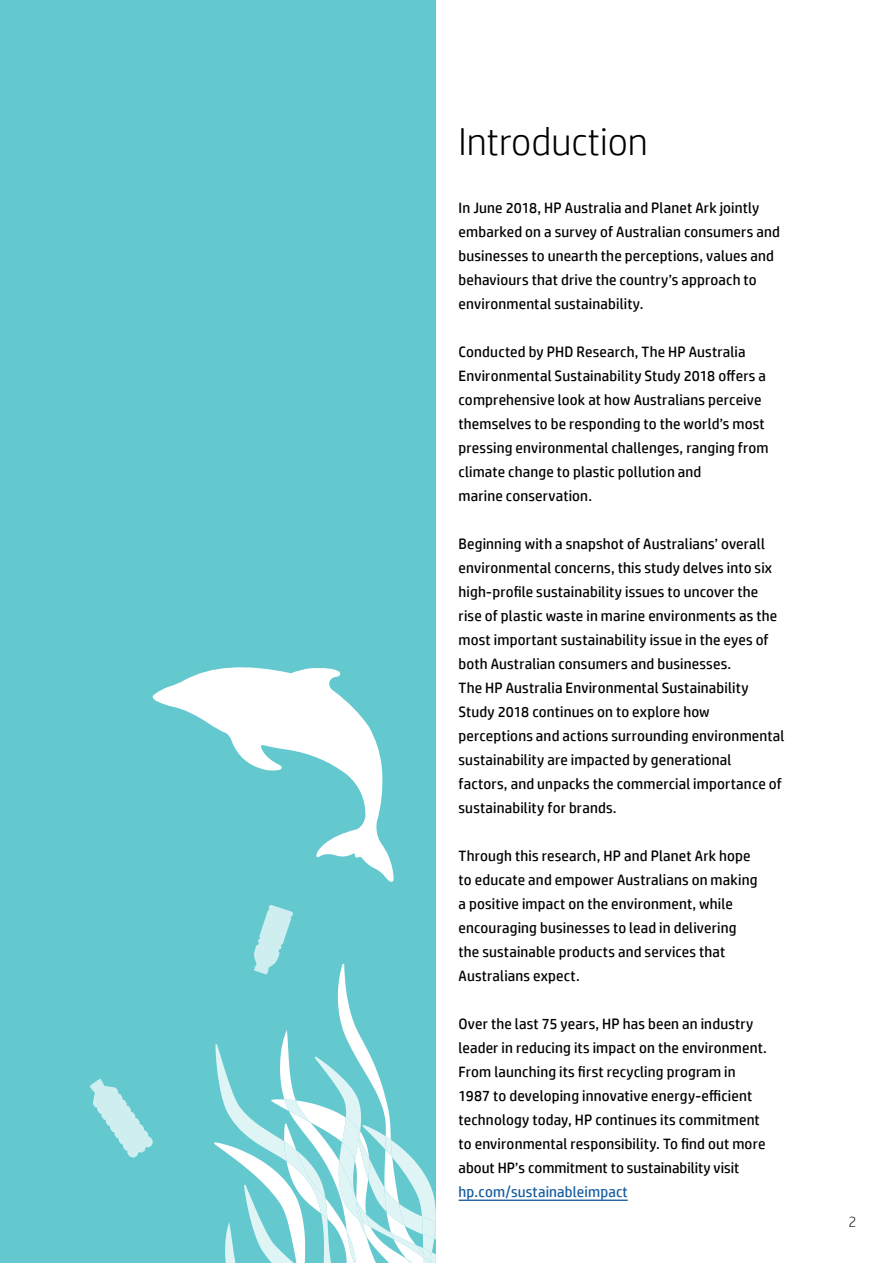
<style>
.page{position:relative;width:893px;height:1263px;background:#fff}
.page>*{position:absolute;margin:0;border:0;box-sizing:border-box;transform-origin:0 0}
.t1{font:300 39px "HP Simplified";color:#000}
.t2{font:15px/24px "HP Simplified";letter-spacing:.01em;color:#000}
.t3{font:300 15px "HP Simplified";color:#231f20}
.s1{color:#175d9e}
</style>
<div class="page">
<div style="left:0;top:0;width:436px;height:1263px;background:#63c9cf"></div>
<svg style="left:90px;top:1079px;width:63px;height:79px"></svg>
<svg style="left:214px;top:905px;width:222px;height:358px"></svg>
<svg style="left:152px;top:667px;width:242px;height:215px"></svg>
<hr style="left:459px;top:1199px;width:169px;height:2px;background:#175d9e">
<p class="t1" style="left:459px;top:120px;width:191px">Introduction</p>
<p class="t2" style="left:459px;top:196px;width:323px">In June 2018, HP Australia and Planet Ark jointly embarked on a survey of Australian consumers and businesses to unearth the perceptions, values and behaviours that drive the country’s approach to environmental sustainability.</p>
<p class="t2" style="left:459px;top:340px;width:312px">Conducted by PHD Research, The HP Australia Environmental Sustainability Study 2018 offers a comprehensive look at how Australians perceive themselves to be responding to the world’s most pressing environmental challenges, ranging from climate change to plastic pollution and<br>marine conservation.</p>
<p class="t2" style="left:459px;top:532px;width:327px">Beginning with a snapshot of Australians’ overall environmental concerns, this study delves into six high-profile sustainability issues to uncover the rise of plastic waste in marine environments as the most important sustainability issue in the eyes of both Australian consumers and businesses.<br>The HP Australia Environmental Sustainability Study 2018 continues on to explore how perceptions and actions surrounding environmental sustainability are impacted by generational<br>factors, and unpacks the commercial importance of sustainability for brands.</p>
<p class="t2" style="left:459px;top:844px;width:300px">Through this research, HP and Planet Ark hope to educate and empower Australians on making a positive impact on the environment, while encouraging businesses to lead in delivering the sustainable products and services that Australians expect.</p>
<p class="t2" style="left:459px;top:1012px;width:310px">Over the last 75 years, HP has been an industry leader in reducing its impact on the environment.<br>From launching its first recycling program in 1987 to developing innovative energy-efficient technology today, HP continues its commitment to environmental responsibility. To find out more about HP’s commitment to sustainability visit <span class="s1">hp.com/sustainableimpact</span></p>
<p class="t3" style="left:848px;top:1213px;width:10px">2</p>
</div>
